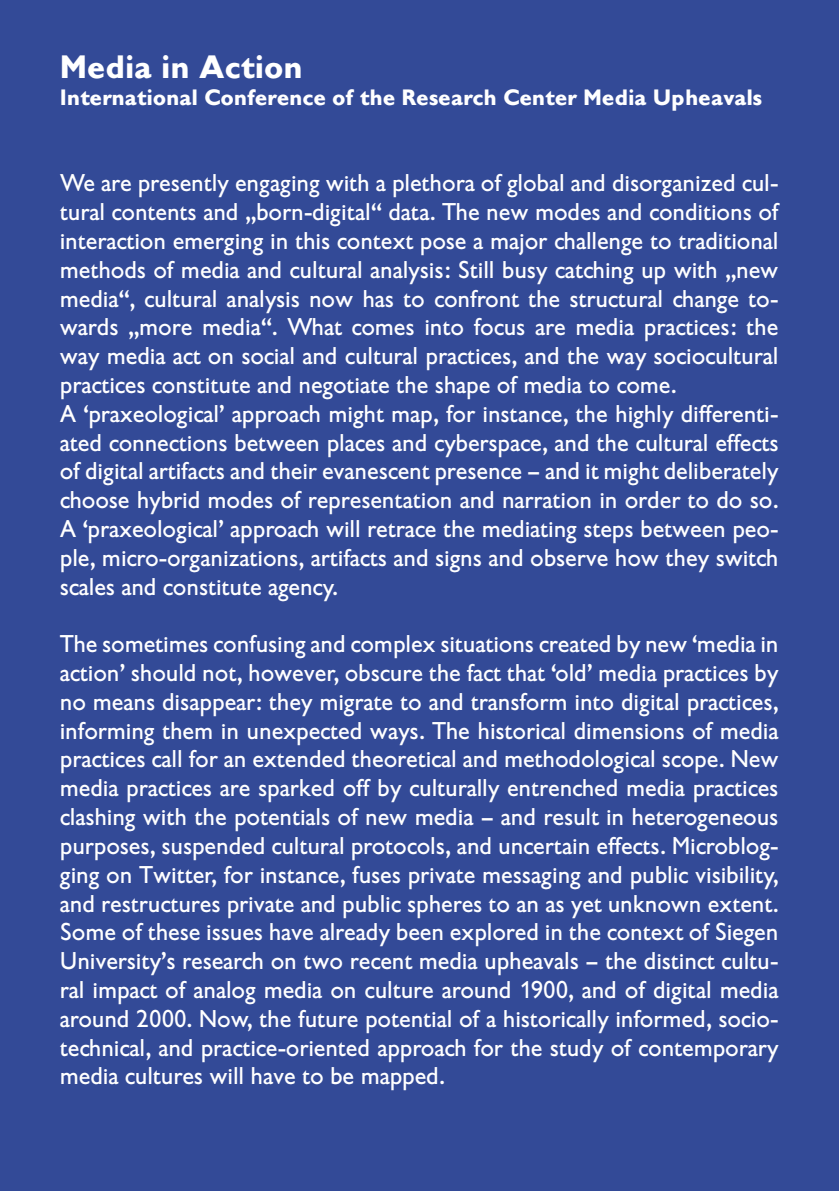
<style>
.page{position:relative;width:840px;height:1191px;background:#fff}
.page>*{position:absolute;margin:0;border:0;box-sizing:border-box;transform-origin:0 0}
.t1{font:700 32px "Gill Sans BQ";color:#fff}
.t2{font:24px/28.8px "Gill Sans BQ";color:#fff}
.t3{font:700 22px "Gill Sans BQ";color:#fff}
</style>
<div class="page">
<div style="left:0;top:1px;width:838px;height:1190px;background:#334a97"></div>
<h1 class="t1" style="left:60px;top:49px;width:244px">Media in Action</h1>
<p class="t3" style="left:60px;top:84px;width:703px">International Conference of the Research Center Media Upheavals</p>
<p class="t2" style="left:60px;top:169px;width:719px">We are presently engaging with a plethora of global and disorganized cul&shy;tural contents and „born-digital“ data. The new modes and conditions of interaction emerging in this context pose a major challenge to traditional methods of media and cultural analysis: Still busy catching up with „new media“, cultural analysis now has to confront the structural change to&shy;wards „more media“. What comes into focus are media practices: the way media act on social and cultural practices, and the way sociocultural practices constitute and negotiate the shape of media to come.<br>A ‘praxeological’ approach might map, for instance, the highly differenti&shy;ated connections between places and cyberspace, and the cultural effects of digital artifacts and their evanescent presence – and it might deliberately choose hybrid modes of representation and narration in order to do so.<br>A ‘praxeological’ approach will retrace the mediating steps between peo&shy;ple, micro-organizations, artifacts and signs and observe how they switch scales and constitute agency.</p>
<p class="t2" style="left:60px;top:630px;width:719px;text-align:justify">The sometimes confusing and complex situations created by new ‘media in action’ should not, however, obscure the fact that ‘old’ media practices by no means disappear: they migrate to and transform into digital practices, informing them in unexpected ways. The historical dimensions of media practices call for an extended theoretical and methodological scope. New media practices are sparked off by culturally entrenched media practices clashing with the potentials of new media – and result in heterogeneous purposes, suspended cultural protocols, and uncertain effects. Microblog&shy;ging on Twitter, for instance, fuses private messaging and public visibility, and restructures private and public spheres to an as yet unknown extent.<br>Some of these issues have already been explored in the context of Siegen University’s research on two recent media upheavals – the distinct cultu&shy;ral impact of analog media on culture around 1900, and of digital media around 2000. Now, the future potential of a historically informed, socio&shy;technical, and practice-oriented approach for the study of contemporary media cultures will have to be mapped.</p>
</div>
